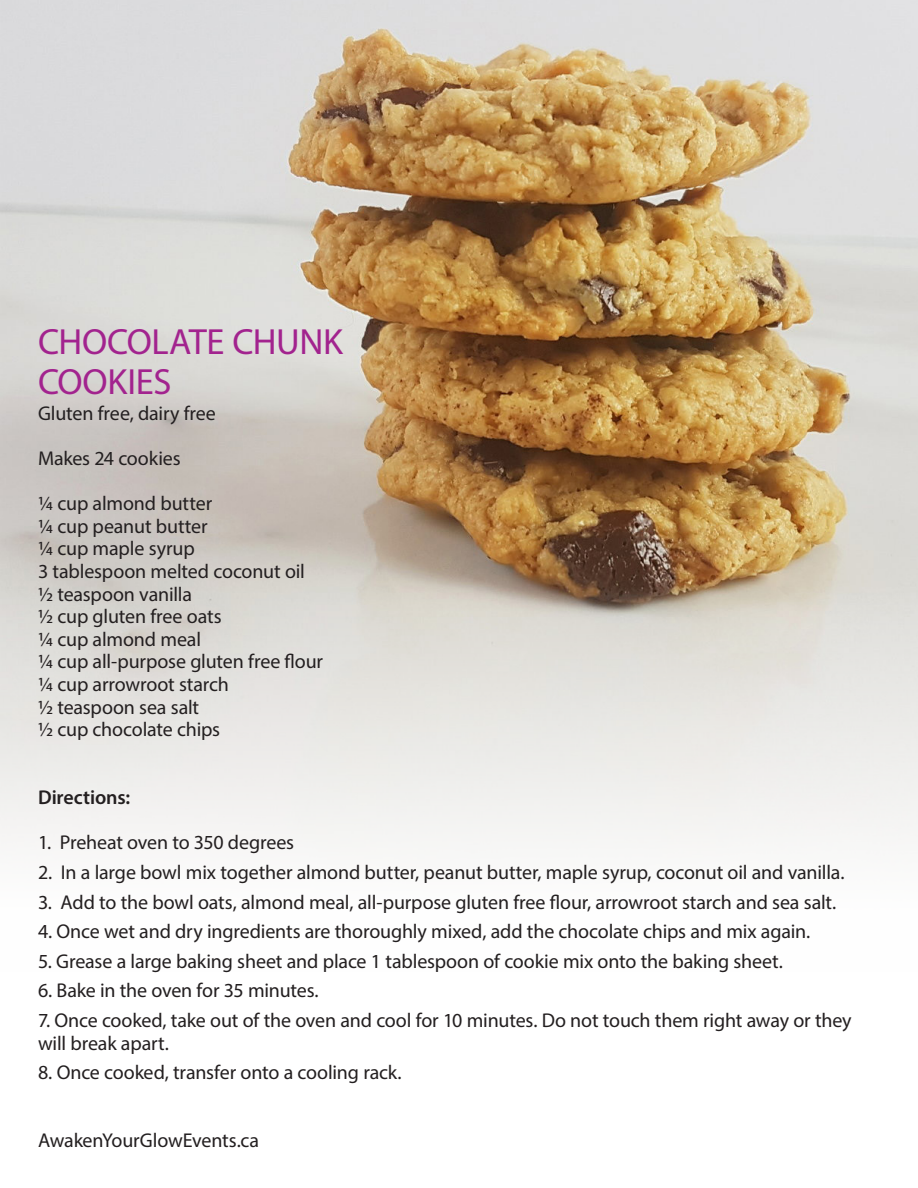
<style>
.page{position:relative;width:918px;height:1188px;background:#fff}
.page>*{position:absolute;margin:0;border:0;box-sizing:border-box;transform-origin:0 0}
.Index_Headline_ToC{font:36.6px/40px "Myriad Pro";letter-spacing:-.01em;color:#a2238e}
.Index_Headline_ToC-2{font:19.95px/22.6px "Myriad Pro";letter-spacing:-.01em;color:#231f20}
.Index_Headline_ToC-3{font:600 19.95px "Myriad Pro";letter-spacing:-.005em;color:#231f20}
</style>
<div class="page">
<img style="left:0;top:0;width:918px;height:848px">
<p class="Index_Headline_ToC" style="left:38px;top:321px;width:306px">CHOCOLATE CHUNK<br>COOKIES</p>
<p class="Index_Headline_ToC-2" style="left:38px;top:401px;width:179px">Gluten free, dairy free</p>
<p class="Index_Headline_ToC-2" style="left:38px;top:447px;width:144px">Makes 24 cookies</p>
<p class="Index_Headline_ToC-2" style="left:38px;top:492px;width:176px">¼ cup almond butter</p>
<p class="Index_Headline_ToC-2" style="left:38px;top:514px;width:171px">¼ cup peanut butter</p>
<p class="Index_Headline_ToC-2" style="left:38px;top:537px;width:158px">¼ cup maple syrup</p>
<p class="Index_Headline_ToC-2" style="left:38px;top:560px;width:268px">3 tablespoon melted coconut oil</p>
<p class="Index_Headline_ToC-2" style="left:38px;top:582px;width:156px">½ teaspoon vanilla</p>
<p class="Index_Headline_ToC-2" style="left:38px;top:605px;width:185px">½ cup gluten free oats</p>
<p class="Index_Headline_ToC-2" style="left:38px;top:628px;width:165px">¼ cup almond meal</p>
<p class="Index_Headline_ToC-2" style="left:38px;top:650px;width:287px">¼ cup all-purpose gluten free flour</p>
<p class="Index_Headline_ToC-2" style="left:38px;top:673px;width:193px">¼ cup arrowroot starch</p>
<p class="Index_Headline_ToC-2" style="left:38px;top:695px;width:163px">½ teaspoon sea salt</p>
<p class="Index_Headline_ToC-2" style="left:38px;top:718px;width:184px">½ cup chocolate chips</p>
<p class="Index_Headline_ToC-3" style="left:38px;top:785px;width:94px">Directions:</p>
<p class="Index_Headline_ToC-2" style="left:38px;top:831px;width:258px">1. Preheat oven to 350 degrees</p>
<p class="Index_Headline_ToC-2" style="left:38px;top:861px;width:808px">2. In a large bowl mix together almond butter, peanut butter, maple syrup, coconut oil and vanilla.</p>
<p class="Index_Headline_ToC-2" style="left:38px;top:890px;width:800px">3. Add to the bowl oats, almond meal, all-purpose gluten free flour, arrowroot starch and sea salt.</p>
<p class="Index_Headline_ToC-2" style="left:38px;top:920px;width:774px">4. Once wet and dry ingredients are thoroughly mixed, add the chocolate chips and mix again.</p>
<p class="Index_Headline_ToC-2" style="left:38px;top:949px;width:746px">5. Grease a large baking sheet and place 1 tablespoon of cookie mix onto the baking sheet.</p>
<p class="Index_Headline_ToC-2" style="left:38px;top:979px;width:282px">6. Bake in the oven for 35 minutes.</p>
<p class="Index_Headline_ToC-2" style="left:38px;top:1009px;width:815px">7. Once cooked, take out of the oven and cool for 10 minutes. Do not touch them right away or they will break apart.</p>
<p class="Index_Headline_ToC-2" style="left:38px;top:1061px;width:365px">8. Once cooked, transfer onto a cooling rack.</p>
<p class="Index_Headline_ToC-2" style="left:38px;top:1129px;width:223px">AwakenYourGlowEvents.ca</p>
</div>
